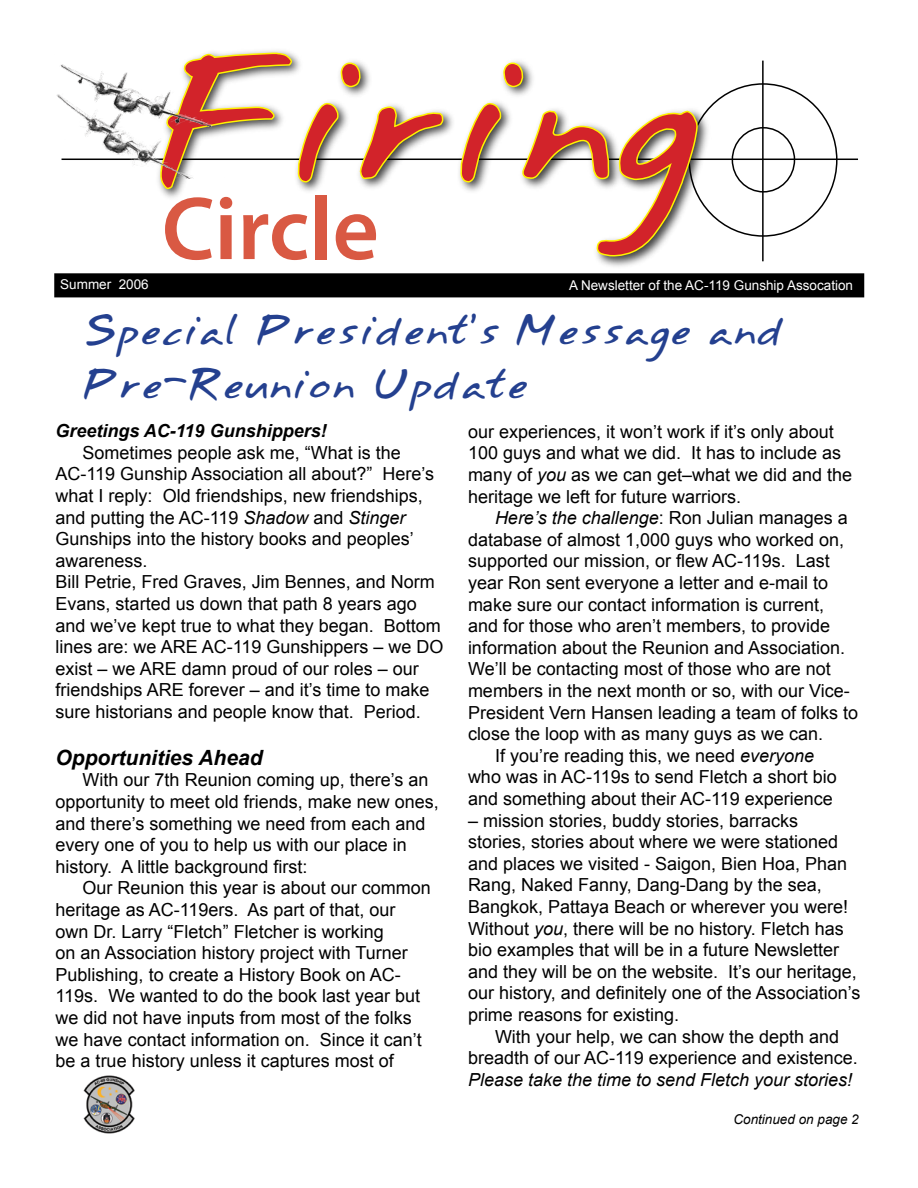
<style>
.page{position:relative;width:918px;height:1188px;background:#fff}
.page>*{position:absolute;margin:0;border:0;box-sizing:border-box;transform-origin:0 0}
.t1{font:153px "Annifont";color:#d2232a}
.t2{font:600 90.15px "Myriad Pro";color:#d95943}
.t3{font:36px/54px "Annifont";color:#24408f}
.t4{font:italic 700 21px "Arial";color:#000}
.t5{font:18px/21.6px "Arial";color:#000}
.t6{font:italic 18px "Arial";color:#000}
.t7{font:italic 700 18px "Arial";color:#000}
.t8{font:13.5px "Arial";color:#fff}
.t9{font:italic 13.5px "Arial";color:#000}
.s1{font-style:italic}
.s2{font-style:normal}
</style>
<div class="page">
<div style="left:732px;top:127px;width:63px;height:66px;border:2px solid #000;border-radius:50%"></div>
<hr style="left:62px;top:159px;width:796px;height:1px;background:#000">
<hr style="left:762px;top:61px;width:2px;height:200px;background:#000">
<div style="left:155px;top:47px;width:557px;height:224px;background:#fff"></div>
<svg style="left:159px;top:52px;width:132px;height:137px"></svg>
<svg style="left:297px;top:61px;width:148px;height:123px"></svg>
<svg style="left:459px;top:61px;width:240px;height:197px"></svg>
<img style="left:56px;top:54px;width:169px;height:124px">
<div style="left:55px;top:274px;width:809px;height:23px;background:#000"></div>
<div style="left:54px;top:273px;width:810px;height:24px;border:2px solid #000"></div>
<img style="left:83px;top:1075px;width:52px;height:59px">
<h1 class="t1" style="left:140px;top:-10px;width:562px">Firing</h1>
<h2 class="t2" style="left:162px;top:171px;width:219px">Circle</h2>
<p class="t8" style="left:60px;top:277px;width:90px">Summer 2006</p>
<p class="t8" style="left:569px;top:277px;width:286px">A Newsletter of the AC-119 Gunship Assocation</p>
<h3 class="t3" style="left:81px;top:304px;width:705px">Special President’s Message and<br>Pre-Reunion Update</h3>
<p class="t7" style="left:56px;top:421px;width:273px">Greetings AC-119 Gunshippers!</p>
<p class="t5" style="left:56px;top:442px;width:389px;text-indent:27px">Sometimes people ask me, “What is the AC-119 Gunship Association all about?” Here’s what I reply: Old friendships, new friendships, and putting the AC-119 <span class="s1">Shadow</span> and <span class="s1">Stinger </span>Gunships into the history books and peoples’ awareness.<br>Bill Petrie, Fred Graves, Jim Bennes, and Norm Evans, started us down that path 8 years ago and we’ve kept true to what they began. Bottom lines are: we ARE AC-119 Gunshippers – we DO exist – we ARE damn proud of our roles – our friendships ARE forever – and it’s time to make sure historians and people know that. Period.</p>
<p class="t4" style="left:56px;top:746px;width:208px">Opportunities Ahead</p>
<p class="t5" style="left:56px;top:769px;width:385px;text-indent:27px">With our 7th Reunion coming up, there’s an opportunity to meet old friends, make new ones, and there’s something we need from each and every one of you to help us with our place in history. A little background first:</p>
<p class="t5" style="left:56px;top:877px;width:377px;text-indent:27px">Our Reunion this year is about our common heritage as AC-119ers. As part of that, our own Dr. Larry “Fletch” Fletcher is working<br>on an Association history project with Turner Publishing, to create a History Book on AC-119s. We wanted to do the book last year but we did not have inputs from most of the folks we have contact information on. Since it can’t be a true history unless it captures most of</p>
<p class="t5" style="left:468px;top:421px;width:386px">our experiences, it won’t work if it’s only about 100 guys and what we did. It has to include as many of <span class="s1">you</span> as we can get–what we did and the heritage we left for future warriors.</p>
<p class="t6" style="left:495px;top:508px;width:354px">Here’s the challenge<span class="s2">: Ron Julian manages a</span></p>
<p class="t5" style="left:468px;top:529px;width:378px">database of almost 1,000 guys who worked on,</p>
<p class="t5" style="left:468px;top:550px;width:363px">supported our mission, or flew AC-119s. Last</p>
<p class="t5" style="left:468px;top:572px;width:362px">year Ron sent everyone a letter and e-mail to</p>
<p class="t5" style="left:468px;top:593px;width:358px">make sure our contact information is current,</p>
<p class="t5" style="left:468px;top:615px;width:364px">and for those who aren’t members, to provide</p>
<p class="t5" style="left:468px;top:637px;width:379px">information about the Reunion and Association.</p>
<p class="t5" style="left:468px;top:658px;width:364px">We’ll be contacting most of those who are not</p>
<p class="t5" style="left:468px;top:680px;width:383px">members in the next month or so, with our Vice-</p>
<p class="t5" style="left:468px;top:701px;width:392px">President Vern Hansen leading a team of folks to</p>
<p class="t5" style="left:468px;top:723px;width:357px">close the loop with as many guys as we can.</p>
<p class="t5" style="left:495px;top:745px;width:321px">If you’re reading this, we need <span class="s1">everyone</span></p>
<p class="t5" style="left:468px;top:766px;width:370px">who was in AC-119s to send Fletch a short bio</p>
<p class="t5" style="left:468px;top:788px;width:366px">and something about their AC-119 experience</p>
<p class="t5" style="left:468px;top:809px;width:394px">– mission stories, buddy stories, barracks stories, stories about where we were stationed and places we visited - Saigon, Bien Hoa, Phan Rang, Naked Fanny, Dang-Dang by the sea, Bangkok, Pattaya Beach or wherever you were!<br>Without <span class="s1">you</span>, there will be no history. Fletch has bio examples that will be in a future Newsletter and they will be on the website. It’s our heritage, our history, and definitely one of the Association’s prime reasons for existing.</p>
<p class="t5" style="left:468px;top:1025px;width:391px;text-align:center">With your help, we can show the depth and breadth of our AC-119 experience and existence.</p>
<p class="t6" style="left:468px;top:1069px;width:386px">Please take the time to send Fletch your stories!</p>
<p class="t9" style="left:733px;top:1111px;width:127px">Continued on page 2</p>
</div>
